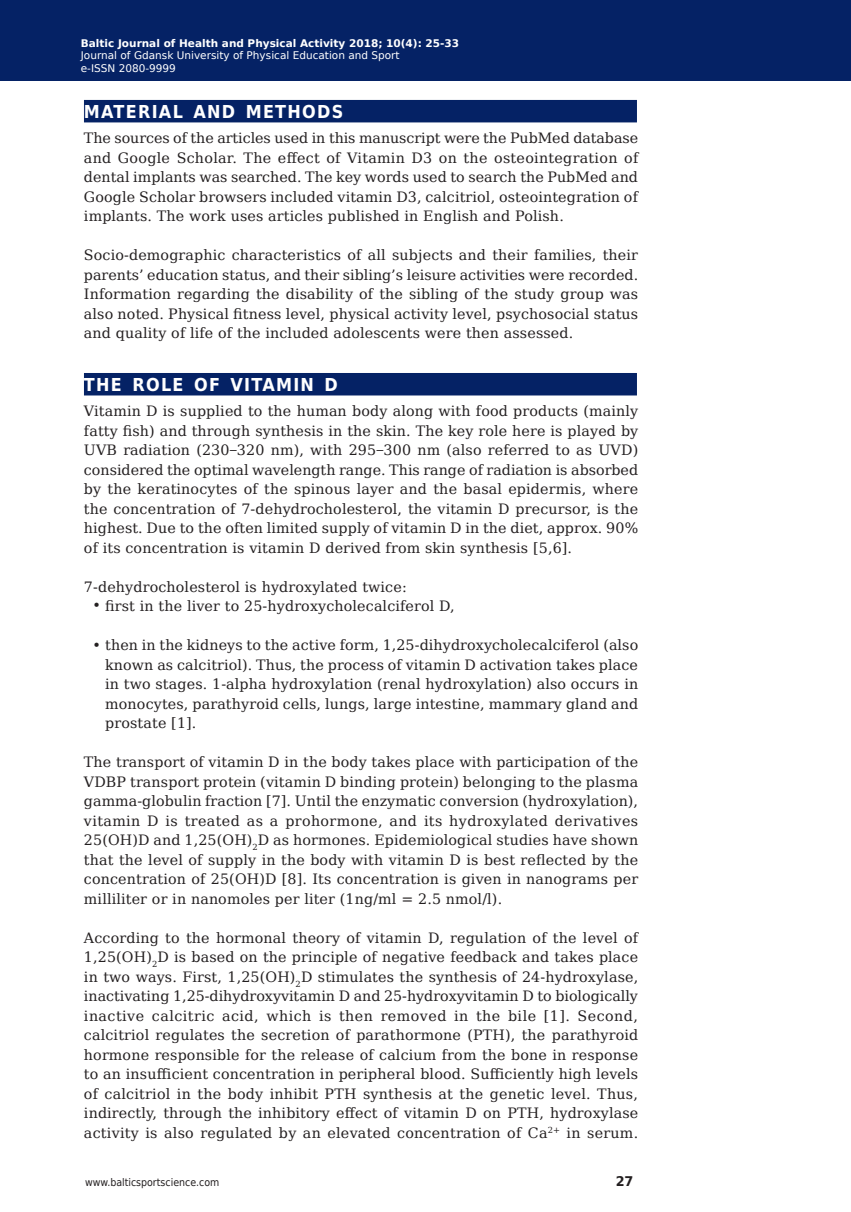
<style>
.page{position:relative;width:851px;height:1212px;background:#fff}
.page>*{position:absolute;margin:0;border:0;box-sizing:border-box;transform-origin:0 0}
.Subhead{font:700 17.85px "DejaVu Sans Condensed";letter-spacing:.07em;color:#fff}
.Body_Text{font:14.25px/19.5px "DejaVu Serif";letter-spacing:.01em;color:#231f20;text-align:justify}
.t1{font:700 13.35px "DejaVu Sans";color:#231f20;scale:.96 1}
.t2{font:10.5px/12.6px "DejaVu Sans";color:#fff}
.t3{font:700 10.5px "DejaVu Sans";color:#fff}
.t4{font:10.5px "DejaVu Sans Condensed";color:#231f20}
.s1{font-family:"Palatino Linotype"}
</style>
<div class="page">
<div style="left:0;top:0;width:850px;height:80px;background:#052265"></div>
<div style="left:84px;top:100px;width:553px;height:22px;background:#052265"></div>
<div style="left:84px;top:373px;width:553px;height:22px;background:#052265"></div>
<p class="t3" style="left:86px;top:34px;width:358px">Baltic Journal of Health and Physical Activity 2014; 1(1): 1-4</p>
<p class="t2" style="left:86px;top:48px;width:320px">Journal of Gdansk University of Physical Education and Sport e-I SN 2080-</p>
<p class="t3" style="left:81px;top:34px;width:380px">Baltic Journal of Health and Physical Activity 2018; 10(4): 25-33</p>
<p class="t2" style="left:81px;top:49px;width:320px">Journal of Gdansk University of Physical Education and Sport</p>
<p class="t2" style="left:81px;top:62px;width:102px">e-ISSN 2080-99999</p>
<p class="Subhead" style="left:84px;top:97px;width:261px">MATERIAL AND METHODS</p>
<p class="Body_Text" style="left:84px;top:128px;width:555px">The sources of the articles used in this manuscript were the PubMed database and Google Scholar. The effect of Vitamin D3 on the osteointegration of dental implants was searched. The key words used to search the PubMed and Google Scholar browsers included vitamin D3, calcitriol, osteointegration of implants. The work uses articles published in English and Polish‬.</p>
<p class="Body_Text" style="left:84px;top:245px;width:555px">Socio-demographic characteristics of all subjects and their families, their parents’ education status, and their sibling’s leisure activities were recorded.<br>Information regarding the disability of the sibling of the study group was also noted. Physical fitness level, physical activity level, psychosocial status and quality of life of the included adolescents were then assessed.</p>
<p class="Subhead" style="left:84px;top:370px;width:255px">THE ROLE OF VITAMIN D</p>
<p class="Body_Text" style="left:84px;top:401px;width:555px">Vitamin D is supplied to the human body along with food products (mainly fatty fish) and through synthesis in the skin. The key role here is played by UVB radiation (230<span class="s1">−</span>320 nm), with 295<span class="s1">−</span>300 nm (also referred to as UVD) considered the optimal wavelength range. This range of radiation is absorbed by the keratinocytes of the spinous layer and the basal epidermis, where the concentration of 7-dehydrocholesterol, the vitamin D precursor, is the highest. Due to the often limited supply of vitamin D in the diet, approx. 90% of its concentration is vitamin D derived from skin synthesis [5,6].</p>
<p class="Body_Text" style="left:84px;top:577px;width:324px">7-dehydrocholesterol is hydroxylated twice:</p>
<p class="Body_Text" style="left:92px;top:596px;width:364px">• first in the liver to 25-hydroxycholecalciferol D,</p>
<p class="Body_Text" style="left:105px;top:635px;width:534px;text-indent:-13px">• then in the kidneys to the active form, 1,25-dihydroxycholecalciferol (also known as calcitriol). Thus, the process of vitamin D activation takes place in two stages. 1-alpha hydroxylation (renal hydroxylation) also occurs in monocytes, parathyroid cells, lungs, large intestine, mammary gland and prostate [1].</p>
<p class="Body_Text" style="left:84px;top:752px;width:555px">The transport of vitamin D in the body takes place with participation of the VDBP transport protein (vitamin D binding protein) belonging to the plasma gamma-globulin fraction [7]. Until the enzymatic conversion (hydroxylation), vitamin D is treated as a prohormone, and its hydroxylated derivatives 25(OH)D and 1,25(OH)<sub>2</sub>D as hormones. Epidemiological studies have shown that the level of supply in the body with vitamin D is best reflected by the concentration of 25(OH)D [8]. Its concentration is given in nanograms per milliliter or in nanomoles per liter (1ng/ml = 2.5 nmol/l).</p>
<p class="Body_Text" style="left:84px;top:928px;width:555px">According to the hormonal theory of vitamin D, regulation of the level of 1,25(OH)<sub>2</sub>D is based on the principle of negative feedback and takes place in two ways. First, 1,25(OH)<sub>2</sub>D stimulates the synthesis of 24-hydroxylase, inactivating 1,25-dihydroxyvitamin D and 25-hydroxyvitamin D to biologically inactive calcitric acid, which is then removed in the bile [1]. Second, calcitriol regulates the secretion of parathormone (PTH), the parathyroid hormone responsible for the release of calcium from the bone in response to an insufficient concentration in peripheral blood. Sufficiently high levels of calcitriol in the body inhibit PTH synthesis at the genetic level. Thus, indirectly, through the inhibitory effect of vitamin D on PTH, hydroxylase activity is also regulated by an elevated concentration of Ca<sup>2+</sup> in serum.</p>
<p class="t4" style="left:85px;top:1174px;width:136px">www.balticsportscience.com</p>
<p class="t1" style="left:615px;top:1170px;width:20px">27</p>
</div>
